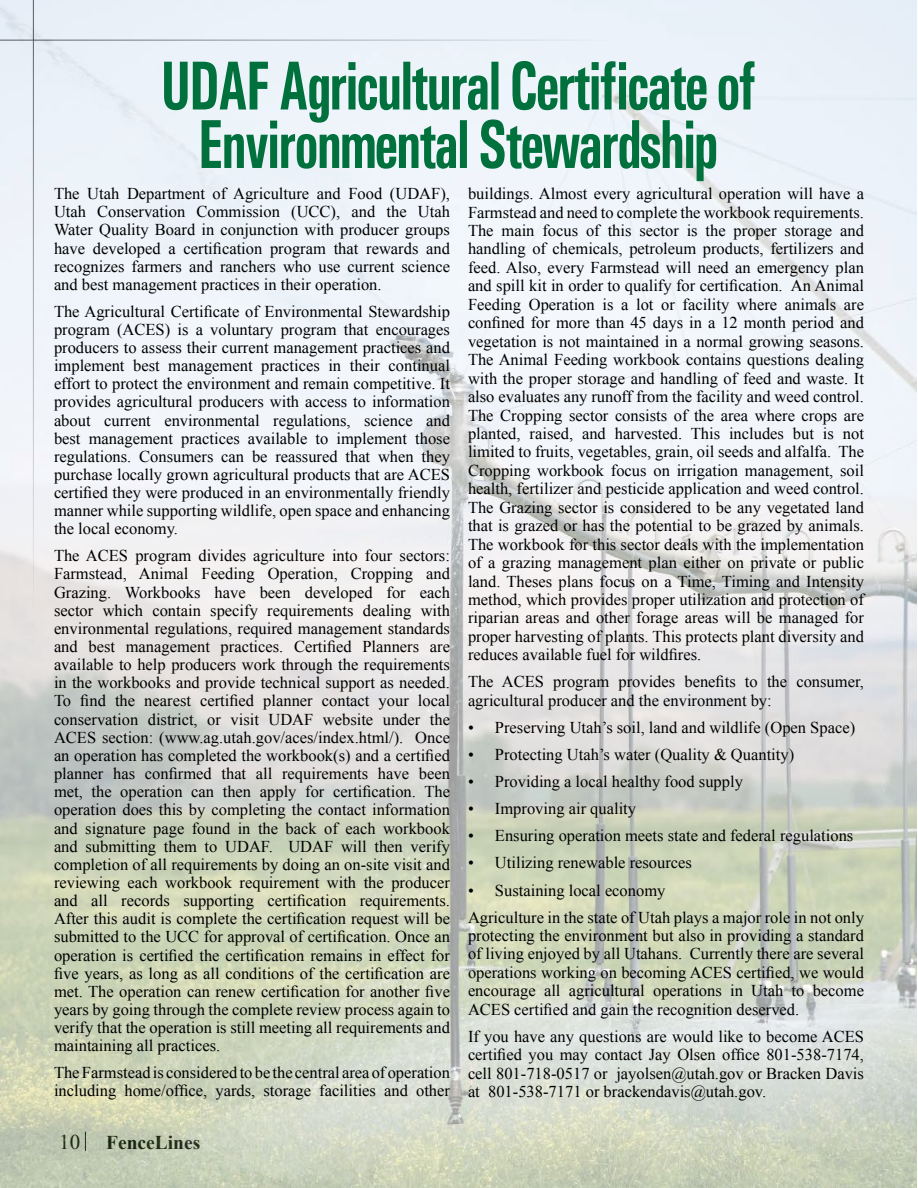
<style>
.page{position:relative;width:918px;height:1188px;background:#fff}
.page>*{position:absolute;margin:0;border:0;box-sizing:border-box;transform-origin:0 0}
.t1{font:700 condensed 69.3px/58.5px "Univers";letter-spacing:-.04em;color:#00703c;text-align:center;scale:.8 1}
.t2{font:700 19.5px "Times New Roman";color:#000}
.t3{font:16.5px/18.1px "Times New Roman";color:#000;text-align:justify}
.s1{font-weight:400;font-size:21px}
</style>
<div class="page">
<img style="left:0;top:0;width:916px;height:1188px">
<h1 class="t1" style="left:161px;top:56px;width:746px">UDAF Agricultural Certificate of<br>Environmental Stewardship</h1>
<p class="t3" style="left:54px;top:184px;width:398px">The Utah Department of Agriculture and Food (UDAF), Utah Conservation Commission (UCC), and the Utah Water Quality Board in conjunction with producer groups have developed a certification program that rewards and recognizes farmers and ranchers who use current science and best management practices in their operation.</p>
<p class="t3" style="left:54px;top:302px;width:398px">The Agricultural Certificate of Environmental Stewardship program (ACES) is a voluntary program that encourages producers to assess their current management practices and implement best management practices in their continual effort to protect the environment and remain competitive. It provides agricultural producers with access to information about current environmental regulations, science and best management practices available to implement those regulations. Consumers can be reassured that when they purchase locally grown agricultural products that are ACES certified they were produced in an environmentally friendly manner while supporting wildlife, open space and enhancing the local economy.</p>
<p class="t3" style="left:54px;top:546px;width:398px">The ACES program divides agriculture into four sectors:<br>Farmstead, Animal Feeding Operation, Cropping and Grazing. Workbooks have been developed for each sector which contain specify requirements dealing with environmental regulations, required management standards and best management practices. Certified Planners are available to help producers work through the requirements in the workbooks and provide technical support as needed.<br>To find the nearest certified planner contact your local conservation district, or visit UDAF website under the ACES section: (www.ag.utah.gov/aces/index.html/). Once an operation has completed the workbook(s) and a certified planner has confirmed that all requirements have been met, the operation can then apply for certification. The operation does this by completing the contact information and signature page found in the back of each workbook and submitting them to UDAF. UDAF will then verify completion of all requirements by doing an on-site visit and reviewing each workbook requirement with the producer and all records supporting certification requirements.<br>After this audit is complete the certification request will be submitted to the UCC for approval of certification. Once an operation is certified the certification remains in effect for five years, as long as all conditions of the certification are met. The operation can renew certification for another five years by going through the complete review process again to verify that the operation is still meeting all requirements and maintaining all practices.</p>
<p class="t3" style="left:54px;top:1063px;width:398px">The Farmstead is considered to be the central area of operation including home/office, yards, storage facilities and other</p>
<p class="t3" style="left:468px;top:184px;width:398px">buildings. Almost every agricultural operation will have a Farmstead and need to complete the workbook requirements.<br>The main focus of this sector is the proper storage and handling of chemicals, petroleum products, fertilizers and feed. Also, every Farmstead will need an emergency plan and spill kit in order to qualify for certification. An Animal Feeding Operation is a lot or facility where animals are confined for more than 45 days in a 12 month period and vegetation is not maintained in a normal growing seasons.<br>The Animal Feeding workbook contains questions dealing with the proper storage and handling of feed and waste. It also evaluates any runoff from the facility and weed control.<br>The Cropping sector consists of the area where crops are planted, raised, and harvested. This includes but is not limited to fruits, vegetables, grain, oil seeds and alfalfa. The Cropping workbook focus on irrigation management, soil health, fertilizer and pesticide application and weed control.<br>The Grazing sector is considered to be any vegetated land that is grazed or has the potential to be grazed by animals.<br>The workbook for this sector deals with the implementation of a grazing management plan either on private or public land. Theses plans focus on a Time, Timing and Intensity method, which provides proper utilization and protection of riparian areas and other forage areas will be managed for proper harvesting of plants. This protects plant diversity and reduces available fuel for wildfires.</p>
<p class="t3" style="left:468px;top:672px;width:397px">The ACES program provides benefits to the consumer, agricultural producer and the environment by:</p>
<p class="t3" style="left:468px;top:718px;width:389px">• Preserving Utah’s soil, land and wildlife (Open Space)</p>
<p class="t3" style="left:468px;top:745px;width:328px">• Protecting Utah’s water (Quality &amp; Quantity)</p>
<p class="t3" style="left:468px;top:772px;width:276px">• Providing a local healthy food supply</p>
<p class="t3" style="left:468px;top:799px;width:170px">• Improving air quality</p>
<p class="t3" style="left:468px;top:826px;width:387px">• Ensuring operation meets state and federal regulations</p>
<p class="t3" style="left:468px;top:854px;width:226px">• Utilizing renewable resources</p>
<p class="t3" style="left:468px;top:876px;width:398px;line-height:27.2px">• Sustaining local economy<br>Agriculture in the state of Utah plays a major role in not only</p>
<p class="t3" style="left:468px;top:926px;width:398px">protecting the environment but also in providing a standard of living enjoyed by all Utahans. Currently there are several operations working on becoming ACES certified, we would encourage all agricultural operations in Utah to become ACES certified and gain the recognition deserved.</p>
<p class="t3" style="left:468px;top:1027px;width:398px">If you have any questions are would like to become ACES certified you may contact Jay Olsen office 801-538-7174, cell 801-718-0517 or jayolsen@utah.gov or Bracken Davis at 801-538-7171 or brackendavis@utah.gov.</p>
<p class="t2" style="left:59px;top:1129px;width:143px"><span class="s1">10</span> FenceLines</p>
</div>
